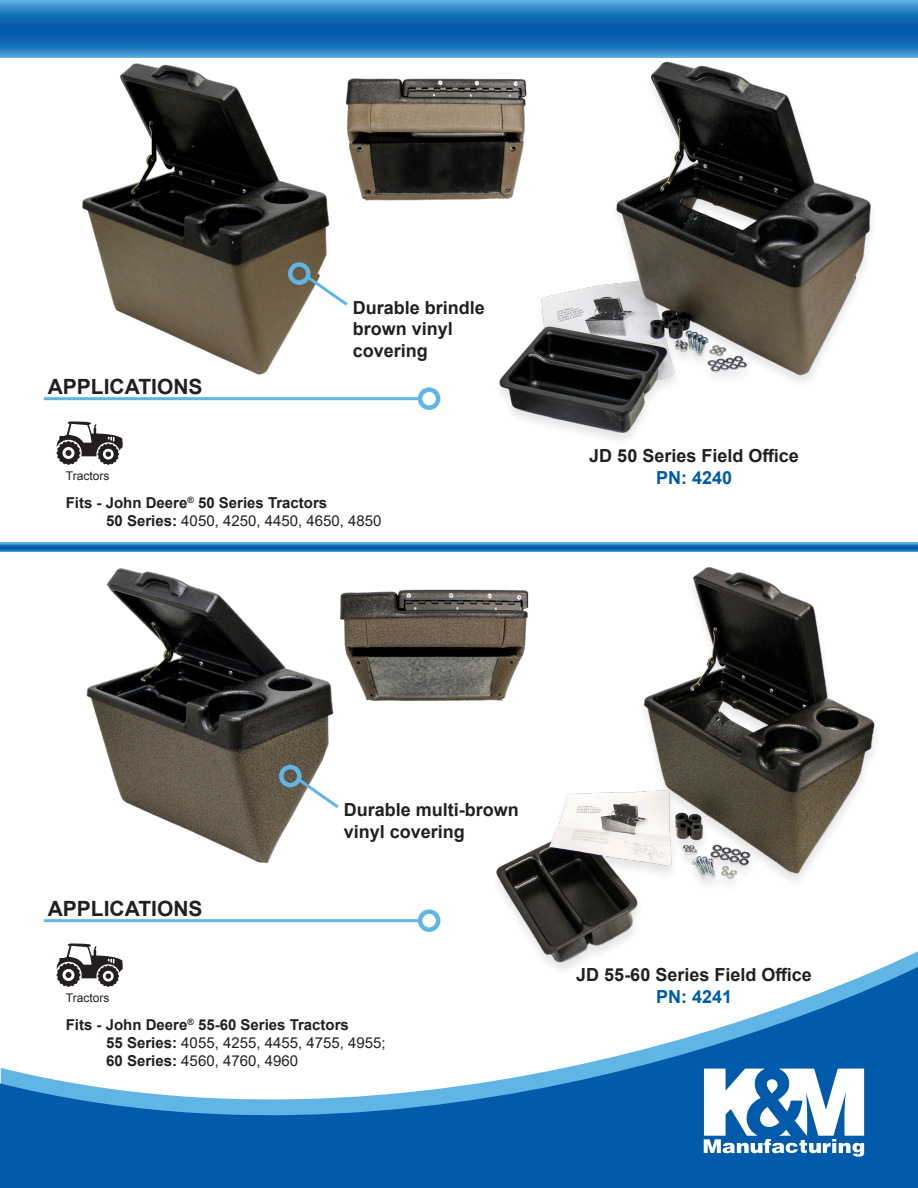
<style>
.page{position:relative;width:918px;height:1188px;background:#fff}
.page>*{position:absolute;margin:0;border:0;box-sizing:border-box;transform-origin:0 0}
.t1{font:700 21px "Arial";color:#231f20}
.t2{font:700 18px/21.6px "Arial";color:#231f20}
.t3{font:700 18px "Arial";color:#015aaa}
.t4{font:15px "Arial";color:#231f20}
.t5{font:700 15px "Arial";color:#231f20}
.t6{font:12px "Arial";color:#231f20}
.s1{font-weight:700}
</style>
<div class="page">
<svg style="left:0;top:966px;width:918px;height:222px"></svg>
<svg style="left:704px;top:1069px;width:160px;height:88px"></svg>
<svg style="left:0;top:0;width:918px;height:57px;background:#1e76bc"></svg>
<img style="left:78px;top:57px;width:259px;height:318px">
<hr style="left:44px;top:397px;width:378px;height:3px;background:#60b5e5">
<div style="left:418px;top:387px;width:22px;height:23px;border:4px solid #60b5e5;border-radius:50%"></div>
<svg style="left:56px;top:421px;width:67px;height:44px"></svg>
<img style="left:490px;top:57px;width:387px;height:380px">
<img style="left:345px;top:73px;width:187px;height:133px">
<div style="left:288px;top:262px;width:23px;height:23px;border:4px solid #60b5e5;border-radius:50%"></div>
<svg style="left:305px;top:274px;width:43px;height:35px"></svg>
<img style="left:86px;top:568px;width:248px;height:296px">
<hr style="left:44px;top:919px;width:378px;height:3px;background:#60b5e5">
<div style="left:418px;top:909px;width:22px;height:23px;border:4px solid #60b5e5;border-radius:50%"></div>
<svg style="left:56px;top:943px;width:67px;height:44px"></svg>
<div style="left:489px;top:567px;width:393px;height:409px;background:#fff"></div>
<img style="left:496px;top:567px;width:379px;height:401px">
<img style="left:340px;top:587px;width:190px;height:119px">
<div style="left:279px;top:765px;width:23px;height:22px;border:4px solid #60b5e5;border-radius:50%"></div>
<svg style="left:296px;top:776px;width:43px;height:35px"></svg>
<svg style="left:0;top:543px;width:918px;height:8px;background:#1c74bb"></svg>
<p class="t1" style="left:48px;top:372px;width:156px">APPLICATIONS</p>
<p class="t2" style="left:353px;top:297px;width:134px">Durable brindle brown vinyl covering</p>
<p class="t6" style="left:66px;top:468px;width:45px">Tractors</p>
<p class="t5" style="left:66px;top:493px;width:263px">Fits - John Deere<sup>®</sup> 50 Series Tractors</p>
<p class="t4" style="left:106px;top:511px;width:277px"><span class="s1">50 Series:</span> 4050, 4250, 4450, 4650, 4850</p>
<p class="t2" style="left:589px;top:445px;width:211px">JD 50 Series Field Office</p>
<p class="t3" style="left:656px;top:465px;width:78px">PN: 4240</p>
<p class="t1" style="left:48px;top:894px;width:156px">APPLICATIONS</p>
<p class="t2" style="left:344px;top:799px;width:177px">Durable multi-brown</p>
<p class="t2" style="left:344px;top:821px;width:123px">vinyl covering</p>
<p class="t6" style="left:66px;top:990px;width:45px">Tractors</p>
<p class="t5" style="left:66px;top:1015px;width:285px">Fits - John Deere<sup>®</sup> 55-60 Series Tractors</p>
<p class="t4" style="left:106px;top:1033px;width:281px"><span class="s1">55 Series:</span> 4055, 4255, 4455, 4755, 4955;</p>
<p class="t4" style="left:106px;top:1051px;width:193px"><span class="s1">60 Series:</span> 4560, 4760, 4960</p>
<p class="t2" style="left:576px;top:964px;width:237px">JD 55-60 Series Field Office</p>
<p class="t3" style="left:656px;top:984px;width:78px">PN: 4241</p>
</div>
